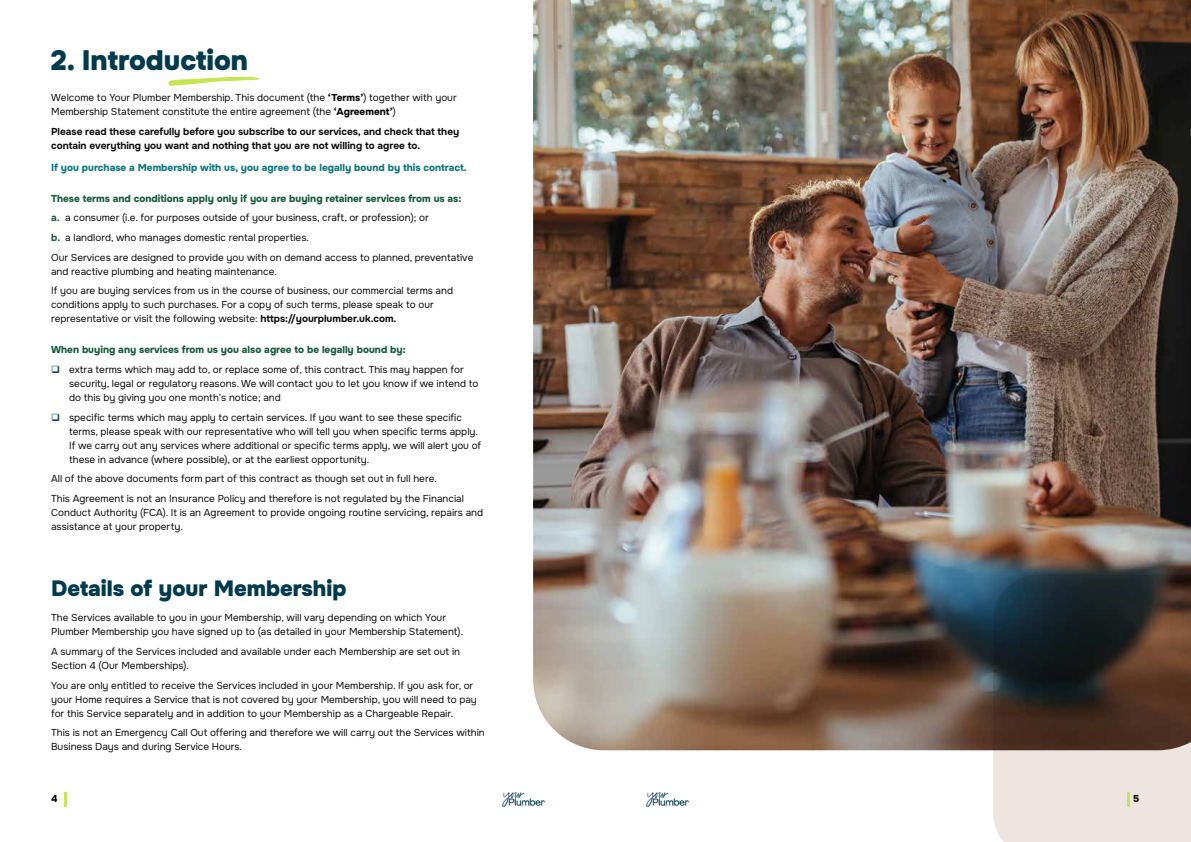
<style>
.page{position:relative;width:1191px;height:842px;background:#fff}
.page>*{position:absolute;margin:0;border:0;box-sizing:border-box;transform-origin:0 0}
.t1{font:900 28px "Onest";color:#003b4d}
.t2{font:900 22px "Onest";color:#003b4d}
.t3{font:10px/14px "Onest";color:#0d0d0d}
.t4{font:700 10px/14px "Onest";color:#0d0d0d}
.t5{font:800 10px "Onest";color:#0d777f}
.t6{font:800 10px "Onest";color:#175b3e}
.t7{font:800 10px "Onest";color:#0d0d0d}
.s1{font-weight:800}
.s2{font-weight:800;color:#175b3e}
.s3{font-weight:700;color:#175b3e}
.s4{font-weight:700}
</style>
<div class="page">
<svg style="left:168px;top:77px;width:91px;height:9px"></svg>
<img style="left:533px;top:0;width:658px;height:750px">
<svg style="left:993px;top:575px;width:198px;height:267px;background:#736b66"></svg>
<hr style="left:64px;top:792px;width:3px;height:14px;background:#c5e552">
<hr style="left:1126px;top:792px;width:3px;height:14px;background:#c5e552">
<img style="left:502px;top:792px;width:42px;height:14px">
<img style="left:646px;top:792px;width:42px;height:14px">
<h1 class="t1" style="left:51px;top:42px;width:198px">2. Introduction</h1>
<p class="t3" style="left:51px;top:91px;width:407px">Welcome to Your Plumber Membership. This document (the <span class="s1">‘Terms’</span>) together with your<br>Membership Statement constitute the entire agreement (the <span class="s1">‘Agreement’</span>)</p>
<p class="t4" style="left:51px;top:124px;width:409px">Please read these carefully before you subscribe to our services, and check that they contain everything you want and nothing that you are not willing to agree to.</p>
<p class="t5" style="left:51px;top:161px;width:417px">If you purchase a Membership with us, you agree to be legally bound by this contract.</p>
<p class="t3" style="left:51px;top:188px;width:424px;line-height:19.7px"><span class="s2">These terms and conditions apply only if you are buying retainer services from us as:<br></span><span class="s3">a.</span> a consumer (i.e. for purposes outside of your business, craft, or profession); or<br><span class="s3">b.</span> a landlord, who manages domestic rental properties.<br>Our Services are designed to provide you with on demand access to planned, preventative</p>
<p class="t3" style="left:51px;top:261px;width:403px;line-height:19.7px">and reactive plumbing and heating maintenance.<br>If you are buying services from us in the course of business, our commercial terms and</p>
<p class="t3" style="left:51px;top:298px;width:384px">conditions apply to such purchases. For a copy of such terms, please speak to our representative or visit the following website: <span class="s4">https://yourplumber.uk.com.</span></p>
<p class="t6" style="left:51px;top:343px;width:356px">When buying any services from us you also agree to be legally bound by:</p>
<p class="t3" style="left:69px;top:363px;width:411px">extra terms which may add to, or replace some of, this contract. This may happen for security, legal or regulatory reasons. We will contact you to let you know if we intend to do this by giving you one month’s notice; and</p>
<p class="t3" style="left:69px;top:410px;width:413px">specific terms which may apply to certain services. If you want to see these specific terms, please speak with our representative who will tell you when specific terms apply.<br>If we carry out any services where additional or specific terms apply, we will alert you of these in advance (where possible), or at the earliest opportunity.</p>
<p class="t3" style="left:51px;top:469px;width:414px;line-height:19.7px">All of the above documents form part of this contract as though set out in full here.<br>This Agreement is not an Insurance Policy and therefore is not regulated by the Financial</p>
<p class="t3" style="left:51px;top:506px;width:433px">Conduct Authority (FCA). It is an Agreement to provide ongoing routine servicing, repairs and assistance at your property.</p>
<h2 class="t2" style="left:51px;top:574px;width:297px">Details of your Membership</h2>
<p class="t3" style="left:51px;top:611px;width:413px">The Services available to you in your Membership, will vary depending on which Your<br>Plumber Membership you have signed up to (as detailed in your Membership Statement).</p>
<p class="t3" style="left:51px;top:645px;width:410px">A summary of the Services included and available under each Membership are set out in<br>Section 4 (Our Memberships).</p>
<p class="t3" style="left:51px;top:678px;width:427px">You are only entitled to receive the Services included in your Membership. If you ask for, or your Home requires a Service that is not covered by your Membership, you will need to pay for this Service separately and in addition to your Membership as a Chargeable Repair.</p>
<p class="t3" style="left:51px;top:726px;width:435px">This is not an Emergency Call Out offering and therefore we will carry out the Services within<br>Business Days and during Service Hours.</p>
<p class="t7" style="left:51px;top:792px;width:8px">4</p>
<p class="t7" style="left:1133px;top:792px;width:8px">5</p>
</div>
